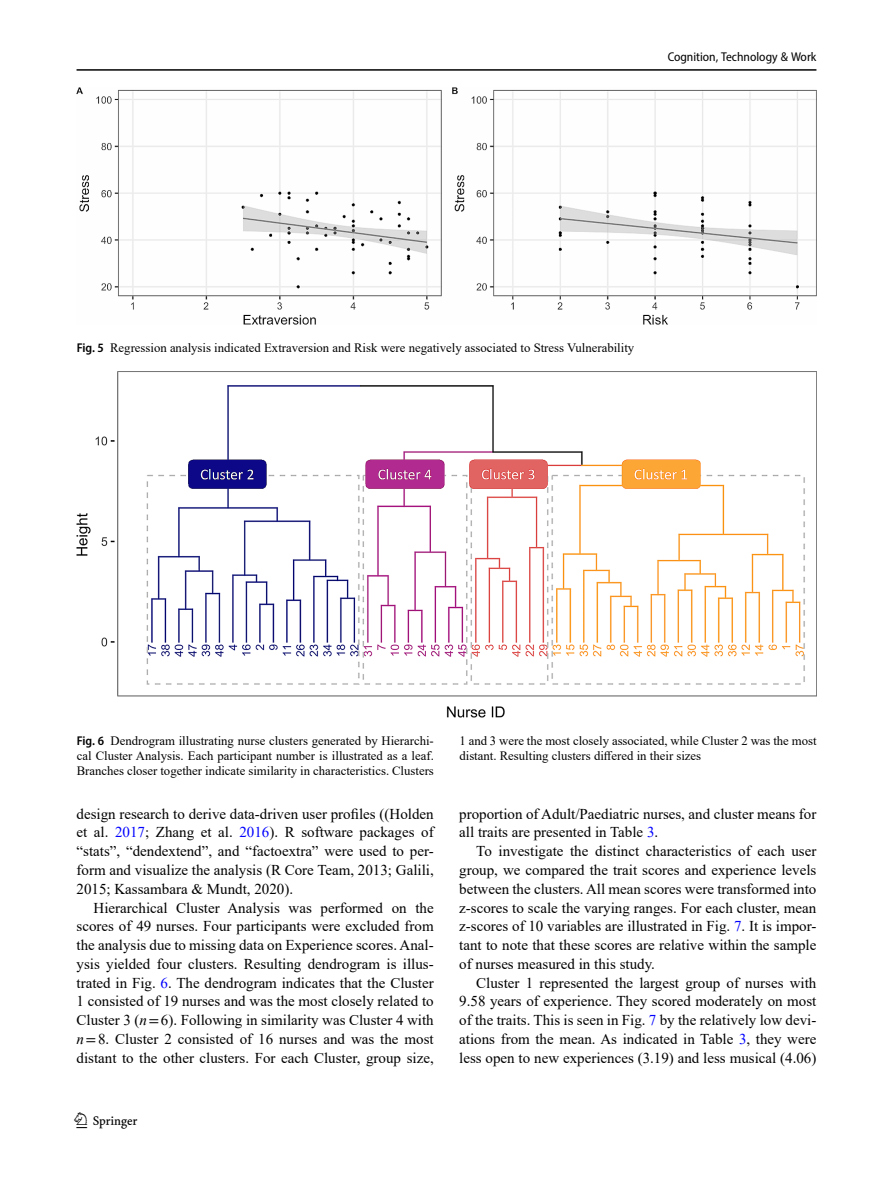
<style>
.page{position:relative;width:893px;height:1187px;background:#fff}
.page>*{position:absolute;margin:0;border:0;box-sizing:border-box;transform-origin:0 0}
.t1{font:22.5px "Springnew";color:#000}
.Body_Text_Indent{font:15px/18.8px "Times New Roman";color:#000;text-align:justify}
.Body_Text{font:15px/18.8px "Times New Roman";color:#000;text-align:justify}
.Figure_Caption{font:12.75px/15px "Times New Roman";color:#000;text-align:justify}
.t2{font:semi-condensed 12.75px "Myriad Pro";color:#000}
.s1{font-family:"Myriad Pro";font-weight:600;font-stretch:semi-condensed}
.s2{color:#00f}
.s3{font-style:italic}
.s4{font-family:"STIX"}
</style>
<div class="page">
<hr style="left:77px;top:69px;width:739px;height:2px;background:#000">
<img style="left:77px;top:372px;width:740px;height:345px">
<img style="left:77px;top:87px;width:740px;height:238px">
<p class="t2" style="left:668px;top:49px;width:150px">Cognition, Technology &amp; Work</p>
<p class="Figure_Caption" style="left:77px;top:340px;width:559px"><span class="s1">Fig. 5</span> Regression analysis indicated Extraversion and Risk were negatively associated to Stress Vulnerability</p>
<p class="Figure_Caption" style="left:77px;top:732px;width:359px"><span class="s1">Fig. 6</span> Dendrogram illustrating nurse clusters generated by Hierarchi&shy;cal Cluster Analysis. Each participant number is illustrated as a leaf.<br>Branches closer together indicate similarity in characteristics. Clusters</p>
<p class="Figure_Caption" style="left:459px;top:732px;width:359px">1 and 3 were the most closely associated, while Cluster 2 was the most distant. Resulting clusters differed in their sizes</p>
<p class="Body_Text" style="left:77px;top:803px;width:359px">design research to derive data-driven user profiles ((Holden et al. <span class="s2">2017</span>; Zhang et al. <span class="s2">2016</span>). R software packages of “stats”, “dendextend”, and “factoextra” were used to per&shy;form and visualize the analysis (R Core Team, 2013; Galili, 2015; Kassambara &amp; Mundt, 2020).</p>
<p class="Body_Text_Indent" style="left:77px;top:897px;width:359px;text-indent:17px">Hierarchical Cluster Analysis was performed on the scores of 49 nurses. Four participants were excluded from the analysis due to missing data on Experience scores. Anal&shy;ysis yielded four clusters. Resulting dendrogram is illus&shy;trated in Fig. <span class="s2">6</span>. The dendrogram indicates that the Cluster 1 consisted of 19 nurses and was the most closely related to Cluster 3 (<span class="s3">n</span><span class="s4">=</span>6). Following in similarity was Cluster 4 with <span class="s3">n</span><span class="s4">=</span>8. Cluster 2 consisted of 16 nurses and was the most distant to the other clusters. For each Cluster, group size,</p>
<h1 class="t1" style="left:77px;top:1107px;width:63px">1 3</h1>
<p class="Body_Text_Indent" style="left:459px;top:803px;width:359px">proportion of Adult/Paediatric nurses, and cluster means for all traits are presented in Table <span class="s2">3</span>.</p>
<p class="Body_Text_Indent" style="left:459px;top:841px;width:359px;text-indent:17px">To investigate the distinct characteristics of each user group, we compared the trait scores and experience levels between the clusters. All mean scores were transformed into z-scores to scale the varying ranges. For each cluster, mean z-scores of 10 variables are illustrated in Fig. <span class="s2">7</span>. It is impor&shy;tant to note that these scores are relative within the sample of nurses measured in this study.</p>
<p class="Body_Text_Indent" style="left:459px;top:972px;width:359px;text-indent:17px">Cluster 1 represented the largest group of nurses with 9.58 years of experience. They scored moderately on most of the traits. This is seen in Fig. <span class="s2">7</span> by the relatively low devi&shy;ations from the mean. As indicated in Table <span class="s2">3</span>, they were less open to new experiences (3.19) and less musical (4.06)</p>
</div>
